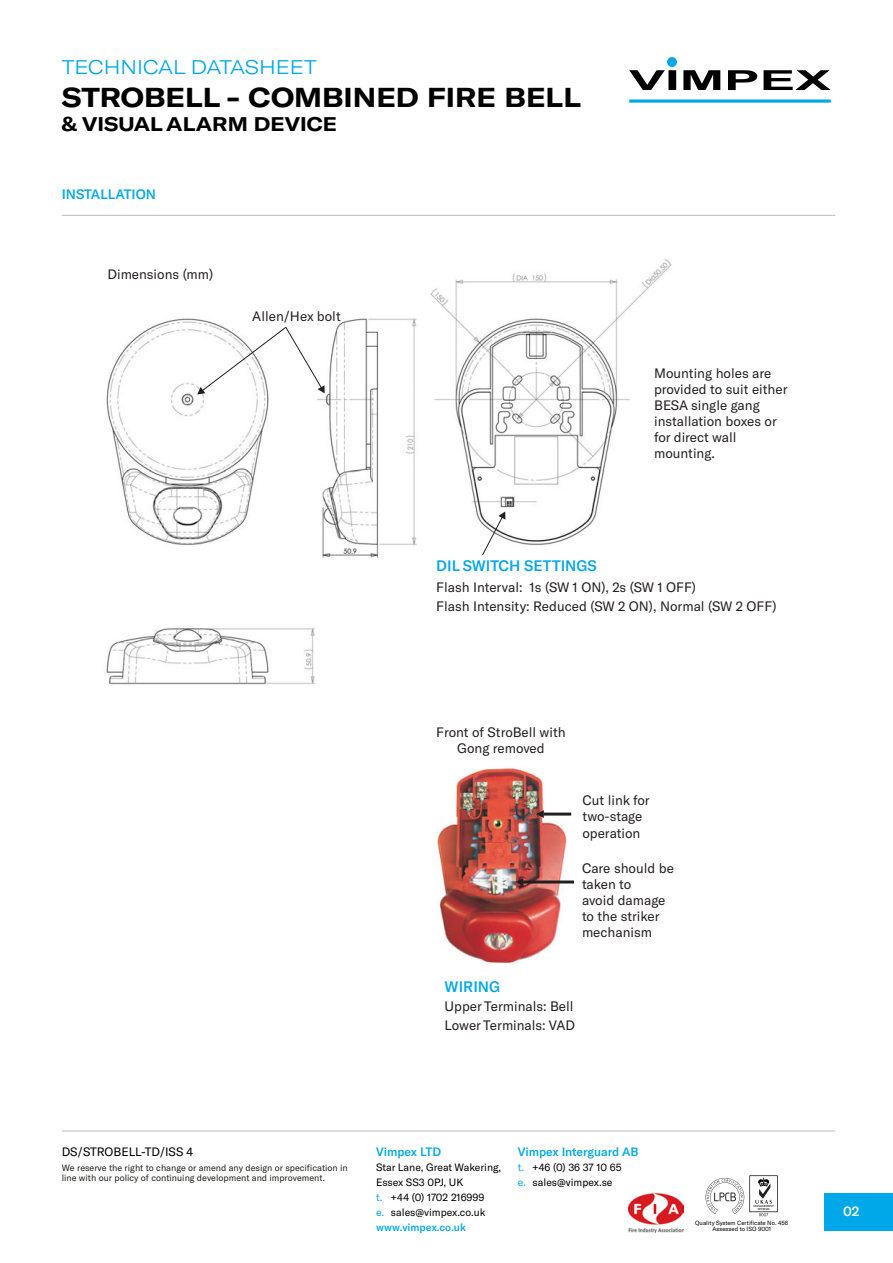
<style>
.page{position:relative;width:893px;height:1263px;background:#fff}
.page>*{position:absolute;margin:0;border:0;box-sizing:border-box;transform-origin:0 0}
.t1{font:700 expanded 27px "GT America";color:#000}
.t2{font:700 expanded 19.5px "GT America";color:#000}
.t3{font:300 expanded 19.5px "GT America";color:#00a8e9}
.t4{font:500 15px "GT America";color:#00a8e9}
.t5{font:13.5px/16px "GT America";color:#231f20}
.t6{font:500 13.5px "GT America";color:#00a8e9}
.t7{font:500 13.5px "GT America";color:#fff}
.t8{font:500 12px "GT America";color:#00a8e9}
.t9{font:12px "GT America";color:#000}
.t10{font:10.5px/15px "GT America";color:#000}
.t11{font:9px/10.2px "GT America";color:#1d1d1b}
.t12{font:6px/6.1px "GT America";color:#000;text-align:center}
.t13{font:700 3px/2.7px "Optima";letter-spacing:-.015em;color:#231f20;text-align:center}
.s1{color:#00a8e9}
.s2{font-weight:500;color:#00a8e9}
</style>
<div class="page">
<div style="left:824px;top:1193px;width:69px;height:37px;background:#00a8e9"></div>
<svg style="left:629px;top:70px;width:202px;height:20px"></svg>
<svg style="left:629px;top:99px;width:202px;height:4px"></svg>
<div style="left:667px;top:57px;width:10px;height:10px;background:#00a8e9;border-radius:50%"></div>
<hr style="left:62px;top:1130px;width:773px;height:1px;background:#babcbe">
<hr style="left:62px;top:215px;width:773px;height:1px;background:#babcbe">
<img style="left:437px;top:768px;width:130px;height:196px">
<hr style="left:544px;top:812px;width:27px;height:3px;background:#231f20">
<svg style="left:536px;top:810px;width:8px;height:8px"></svg>
<hr style="left:523px;top:880px;width:51px;height:3px;background:#231f20">
<svg style="left:516px;top:878px;width:7px;height:8px"></svg>
<img style="left:106px;top:259px;width:566px;height:426px">
<svg style="left:197px;top:327px;width:128px;height:67px"></svg>
<svg style="left:482px;top:511px;width:23px;height:44px"></svg>
<img style="left:628px;top:1194px;width:56px;height:38px">
<svg style="left:706px;top:1175px;width:72px;height:41px"></svg>
<h2 class="t3" style="left:62px;top:56px;width:257px">TECHNICAL DATASHEET</h2>
<h1 class="t1" style="left:62px;top:81px;width:521px">STROBELL - COMBINED FIRE BELL</h1>
<h2 class="t2" style="left:62px;top:112px;width:277px">&amp; VISUAL ALARM DEVICE</h2>
<p class="t6" style="left:62px;top:186px;width:96px">INSTALLATION</p>
<p class="t5" style="left:107px;top:266px;width:107px">Dimensions (mm)</p>
<p class="t5" style="left:252px;top:308px;width:90px">Allen/Hex bolt</p>
<p class="t5" style="left:654px;top:365px;width:135px">Mounting holes are provided to suit either<br>BESA single gang installation boxes or for direct wall mounting.</p>
<p class="t4" style="left:436px;top:556px;width:162px">DIL SWITCH SETTINGS</p>
<p class="t5" style="left:436px;top:578px;width:342px;line-height:18.3px">Flash Interval: 1s (SW 1 ON), 2s (SW 1 OFF)<br>Flash Intensity: Reduced (SW 2 ON), Normal (SW 2 OFF)</p>
<p class="t5" style="left:436px;top:724px;width:131px;text-align:center">Front of StroBell with<br>Gong removed</p>
<p class="t5" style="left:582px;top:792px;width:69px">Cut link for two-stage operation</p>
<p class="t5" style="left:582px;top:860px;width:94px">Care should be taken to<br>avoid damage to the striker mechanism</p>
<p class="t4" style="left:445px;top:978px;width:57px">WIRING</p>
<p class="t5" style="left:445px;top:997px;width:132px;line-height:18.5px">Upper Terminals: Bell<br>Lower Terminals: VAD</p>
<p class="t9" style="left:62px;top:1145px;width:133px">DS/STROBELL-TD/ISS 4</p>
<p class="t11" style="left:62px;top:1163px;width:287px">We reserve the right to change or amend any design or specification in line with our policy of continuing development and improvement.</p>
<p class="t8" style="left:376px;top:1145px;width:66px">Vimpex LTD</p>
<p class="t10" style="left:376px;top:1160px;width:127px">Star Lane, Great Wakering,<br>Essex SS3 0PJ, UK<br><span class="s1">t.</span> +44 (0) 1702 216999<br><span class="s1">e.</span> sales@vimpex.co.uk <span class="s2">www.vimpex.co.uk</span></p>
<p class="t8" style="left:518px;top:1145px;width:122px">Vimpex Interguard AB</p>
<p class="t10" style="left:518px;top:1160px;width:105px"><span class="s1">t.</span> +46 (0) 36 37 10 65 <span class="s1">e.</span> sales@vimpex.se</p>
<p class="t13" style="left:753px;top:1204px;width:22px">MANAGEMENT<br>SYSTEMS</p>
<p class="t12" style="left:695px;top:1220px;width:95px">Quality System Certificate No. 456<br>Assessed to ISO 9001</p>
<p class="t7" style="left:843px;top:1203px;width:18px">02</p>
</div>
